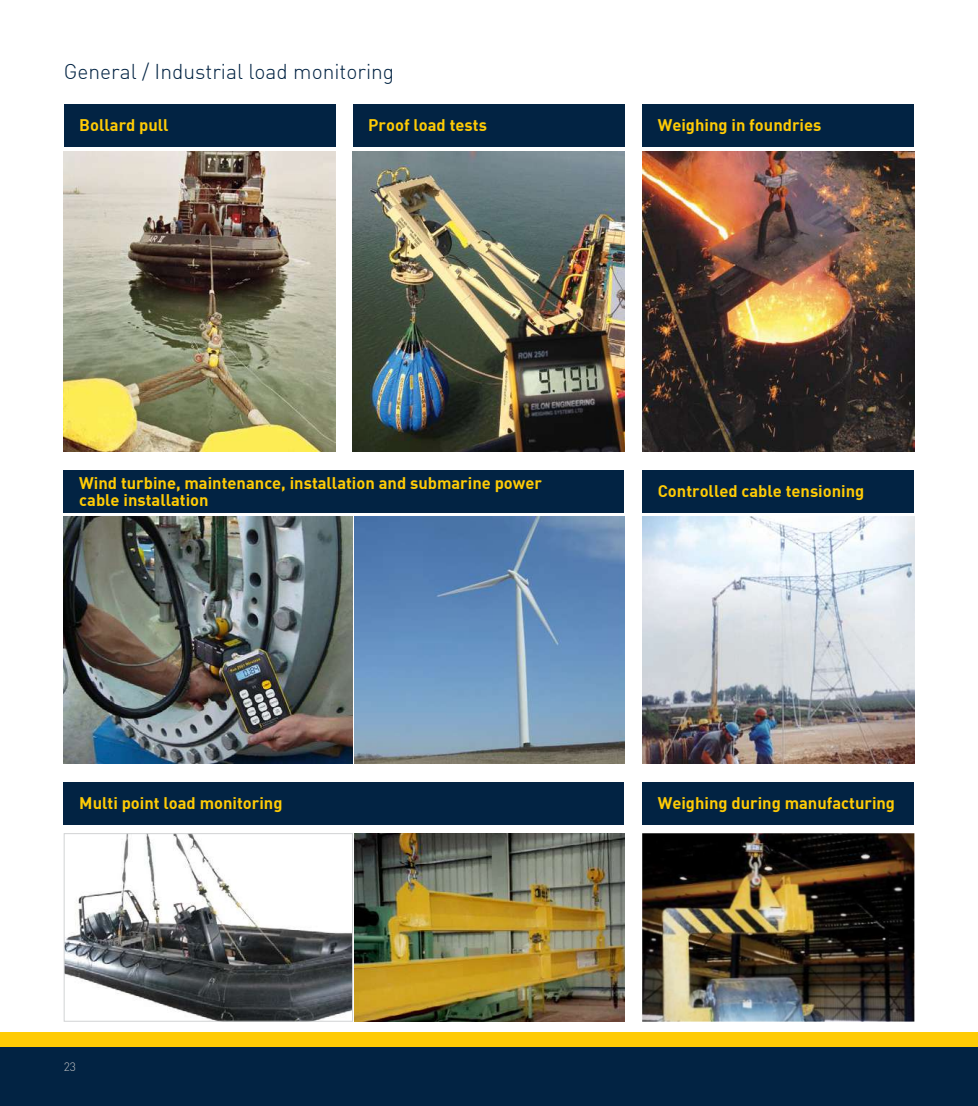
<style>
.page{position:relative;width:978px;height:1106px;background:#fff}
.page>*{position:absolute;margin:0;border:0;box-sizing:border-box;transform-origin:0 0}
.t1{font:300 21px "DI Nbek";color:#022343}
.t2{font:700 16.5px/16.5px "DI Nbek";color:#ffcb05}
.t3{font:300 12px "DI Nbek";color:#bcbec0}
</style>
<div class="page">
<div style="left:0;top:1046px;width:978px;height:60px;background:#022343"></div>
<div style="left:0;top:1031px;width:978px;height:15px;background:#ffcb05"></div>
<div style="left:642px;top:470px;width:272px;height:43px;background:#022343"></div>
<div style="left:642px;top:782px;width:272px;height:43px;background:#022343"></div>
<img style="left:66px;top:835px;width:285px;height:184px">
<div style="left:64px;top:833px;width:289px;height:188px;border:1px solid #d1d3d4"></div>
<img style="left:642px;top:833px;width:272px;height:188px">
<img style="left:64px;top:152px;width:271px;height:300px">
<img style="left:355px;top:517px;width:270px;height:246px">
<img style="left:64px;top:517px;width:289px;height:246px">
<img style="left:353px;top:152px;width:272px;height:300px">
<img style="left:642px;top:152px;width:272px;height:300px">
<img style="left:642px;top:517px;width:272px;height:246px">
<img style="left:355px;top:833px;width:270px;height:188px">
<div style="left:64px;top:105px;width:271px;height:42px;background:#022343"></div>
<div style="left:64px;top:782px;width:560px;height:43px;background:#022343"></div>
<div style="left:64px;top:470px;width:560px;height:43px;background:#022343"></div>
<div style="left:353px;top:105px;width:272px;height:42px;background:#022343"></div>
<div style="left:642px;top:105px;width:272px;height:42px;background:#022343"></div>
<p class="t1" style="left:64px;top:58px;width:332px">General / Industrial load monitoring</p>
<p class="t2" style="left:79px;top:116px;width:91px">Bollard pull</p>
<p class="t2" style="left:368px;top:116px;width:120px">Proof load tests</p>
<p class="t2" style="left:658px;top:116px;width:165px">Weighing in foundries</p>
<p class="t2" style="left:79px;top:474px;width:464px">Wind turbine, maintenance, installation and submarine power cable installation</p>
<p class="t2" style="left:658px;top:482px;width:208px">Controlled cable tensioning</p>
<p class="t2" style="left:79px;top:794px;width:205px">Multi point load monitoring</p>
<p class="t3" style="left:64px;top:1059px;width:14px">23</p>
<p class="t2" style="left:658px;top:794px;width:239px">Weighing during manufacturing</p>
</div>
